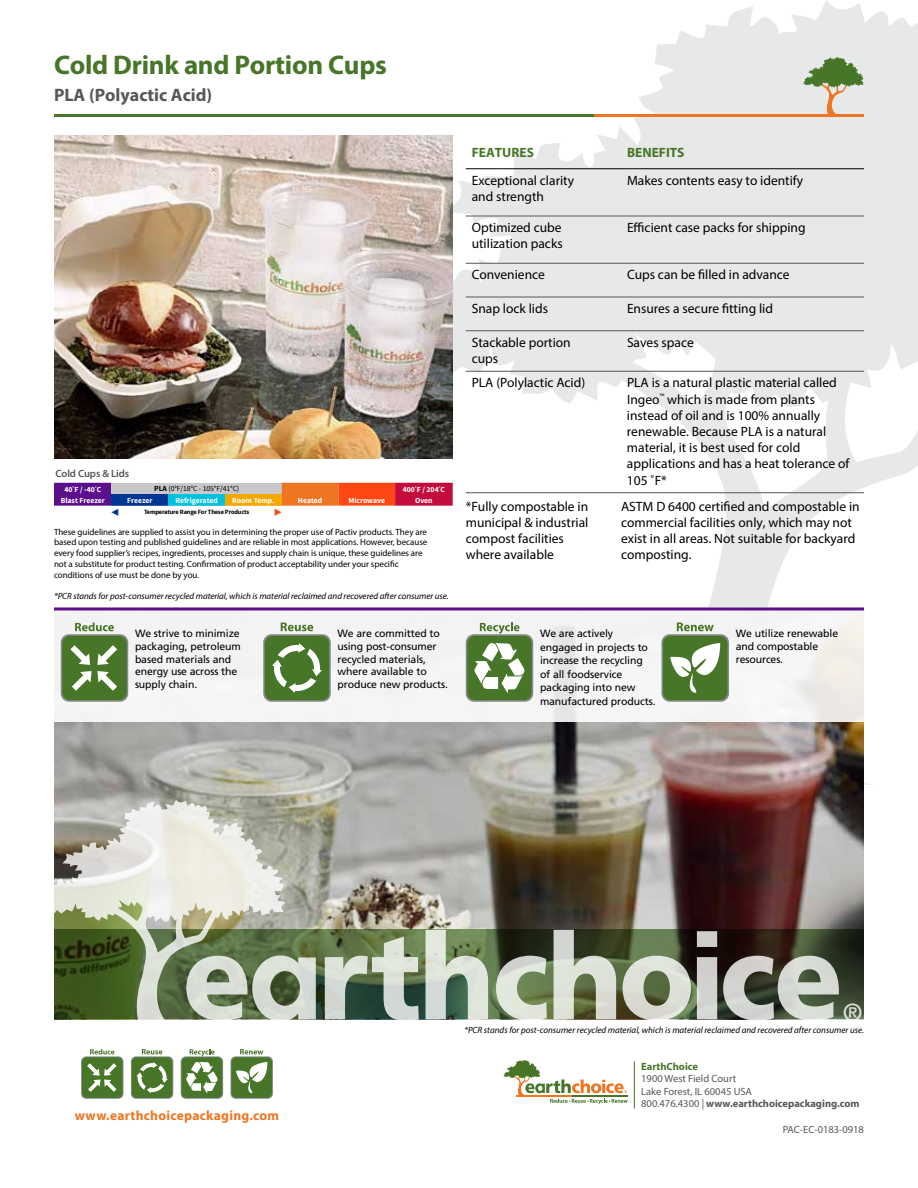
<style>
.page{position:relative;width:918px;height:1188px;background:#fff}
.page>*{position:absolute;margin:0;border:0;box-sizing:border-box;transform-origin:0 0}
.t1{font:700 27px "Myriad Pro";letter-spacing:-.01em;color:#487629}
.t2{font:24.75px "Frutiger";color:#fff}
.t3{font:700 18px "Myriad Pro";color:#555759}
.t4{font:13.5px/16.2px "Myriad Pro";color:#000}
.t5{font:700 13.5px "Myriad Pro";letter-spacing:.02em;color:#ee7623}
.t6{font:700 13.5px "Myriad Pro";color:#487629}
.t7{font:700 12.75px "Source Sans Pro";color:#003595}
.t8{font:700 12.75px "Source Sans Pro";color:#ff4713}
.t9{font:10.5px/12.6px "Frutiger";letter-spacing:-.01em;color:#000}
.t10{font:10.5px/12.6px "Myriad Pro";color:#555759}
.t11{font:600 10.5px "Myriad Pro";letter-spacing:-.01em;color:#555759}
.t12{font:700 10.5px "Myriad Pro";color:#487629}
.t13{font:9px/10.8px "Myriad Pro";letter-spacing:-.005em;color:#000}
.t14{font:italic 9px "Myriad Pro";letter-spacing:-.005em;color:#000}
.t15{font:700 7.65px "Source Sans Pro";color:#fff}
.t16{font:7.65px "Source Sans Pro";letter-spacing:-.01em;color:#000}
.t17{font:700 6.45px "Source Sans Pro";letter-spacing:-.025em;color:#000}
.t18{font:3.75px "Frutiger";color:#ee7623}
.s1{font-family:"Avenir Next";font-weight:400}
.s2{font-weight:700}
</style>
<div class="page">
<svg style="left:566px;top:411px;width:352px;height:374px"></svg>
<svg style="left:378px;top:0;width:540px;height:411px;fill:#e7e8e8"></svg>
<img style="left:54px;top:722px;width:810px;height:207px">
<div style="left:54px;top:608px;width:810px;height:114px;background:linear-gradient(to right,#f3f4f4,#f4f3f2)"></div>
<svg style="left:316px;top:929px;width:548px;height:90px;background:#3c462c"></svg>
<svg style="left:54px;top:800px;width:262px;height:219px;background:#a7ae98"></svg>
<svg style="left:325px;top:937px;width:94px;height:82px;background:#8d9d89"></svg>
<svg style="left:426px;top:930px;width:62px;height:89px;background:#a8b7a4"></svg>
<svg style="left:496px;top:956px;width:51px;height:63px;background:#aab59e"></svg>
<svg style="left:554px;top:930px;width:62px;height:89px;background:#9fa492"></svg>
<svg style="left:623px;top:956px;width:68px;height:63px;background:#aab09f"></svg>
<svg style="left:697px;top:931px;width:20px;height:88px;background:#bab9b7"></svg>
<svg style="left:723px;top:956px;width:116px;height:63px;background:#979b91"></svg>
<img style="left:54px;top:135px;width:398px;height:324px">
<svg style="left:81px;top:1056px;width:43px;height:43px"></svg>
<div style="left:82px;top:1057px;width:41px;height:41px;background:#487629;border-radius:5px"></div>
<svg style="left:90px;top:1049px;width:24px;height:6px"></svg>
<svg style="left:87px;top:1063px;width:30px;height:29px"></svg>
<svg style="left:131px;top:1056px;width:42px;height:43px"></svg>
<div style="left:132px;top:1057px;width:40px;height:41px;background:#487629;border-radius:5px"></div>
<svg style="left:142px;top:1049px;width:20px;height:6px"></svg>
<svg style="left:136px;top:1062px;width:32px;height:31px"></svg>
<svg style="left:181px;top:1056px;width:42px;height:43px"></svg>
<div style="left:182px;top:1057px;width:40px;height:41px;background:#487629;border-radius:5px"></div>
<svg style="left:190px;top:1049px;width:25px;height:7px"></svg>
<svg style="left:186px;top:1062px;width:32px;height:31px"></svg>
<svg style="left:231px;top:1056px;width:42px;height:43px"></svg>
<div style="left:231px;top:1057px;width:41px;height:41px;background:#487629;border-radius:5px"></div>
<svg style="left:240px;top:1049px;width:23px;height:6px"></svg>
<svg style="left:236px;top:1062px;width:31px;height:32px"></svg>
<svg style="left:504px;top:1060px;width:124px;height:44px"></svg>
<hr style="left:634px;top:1061px;width:1px;height:47px;background:#487629">
<hr style="left:54px;top:608px;width:810px;height:3px;background:#5c0f8b">
<svg style="left:61px;top:634px;width:67px;height:68px"></svg>
<div style="left:62px;top:636px;width:65px;height:64px;background:#487629;border-radius:8px"></div>
<svg style="left:75px;top:623px;width:39px;height:8px"></svg>
<svg style="left:97px;top:645px;width:20px;height:20px"></svg>
<svg style="left:70px;top:645px;width:20px;height:20px"></svg>
<svg style="left:72px;top:671px;width:45px;height:20px"></svg>
<svg style="left:263px;top:634px;width:68px;height:68px"></svg>
<div style="left:265px;top:636px;width:64px;height:64px;background:#487629;border-radius:8px"></div>
<svg style="left:281px;top:622px;width:32px;height:9px"></svg>
<svg style="left:272px;top:643px;width:50px;height:50px"></svg>
<svg style="left:466px;top:634px;width:67px;height:68px"></svg>
<div style="left:467px;top:636px;width:65px;height:64px;background:#487629;border-radius:8px"></div>
<svg style="left:480px;top:622px;width:40px;height:12px"></svg>
<svg style="left:475px;top:643px;width:49px;height:50px"></svg>
<svg style="left:662px;top:634px;width:67px;height:68px"></svg>
<div style="left:663px;top:636px;width:65px;height:64px;background:#487629;border-radius:8px"></div>
<svg style="left:677px;top:622px;width:37px;height:9px"></svg>
<svg style="left:670px;top:643px;width:50px;height:50px"></svg>
<svg style="left:803px;top:57px;width:61px;height:58px;background:#b4bb9d"></svg>
<hr style="left:54px;top:115px;width:540px;height:2px;background:#487629">
<hr style="left:594px;top:115px;width:270px;height:2px;background:#ee7623">
<svg style="left:54px;top:483px;width:399px;height:23px;background:#ab696b"></svg>
<hr style="left:466px;top:216px;width:155px;height:1px;background:#555759">
<hr style="left:621px;top:216px;width:243px;height:1px;background:#555759">
<hr style="left:466px;top:263px;width:155px;height:1px;background:#555759">
<hr style="left:621px;top:263px;width:243px;height:1px;background:#555759">
<hr style="left:466px;top:297px;width:155px;height:1px;background:#555759">
<hr style="left:621px;top:297px;width:243px;height:1px;background:#555759">
<hr style="left:466px;top:330px;width:155px;height:1px;background:#555759">
<hr style="left:621px;top:330px;width:243px;height:1px;background:#555759">
<hr style="left:466px;top:371px;width:155px;height:1px;background:#555759">
<hr style="left:621px;top:371px;width:243px;height:1px;background:#555759">
<hr style="left:466px;top:492px;width:155px;height:1px;background:#555759">
<hr style="left:621px;top:492px;width:243px;height:1px;background:#555759">
<hr style="left:466px;top:168px;width:155px;height:1px;background:#000">
<hr style="left:621px;top:168px;width:243px;height:1px;background:#000">
<h1 class="t1" style="left:54px;top:48px;width:334px">Cold Drink and Portion Cups</h1>
<h3 class="t3" style="left:54px;top:83px;width:160px">PLA (Polyactic Acid)</h3>
<p class="t11" style="left:56px;top:467px;width:75px">Cold Cups &amp; Lids</p>
<p class="t15" style="left:64px;top:485px;width:38px">40<span class="s1">˚</span>F / -40<span class="s1">˚</span>C</p>
<p class="t16" style="left:154px;top:484px;width:87px"><span class="s2">PLA</span> (0°F/18°C - 105°F/41°C)</p>
<p class="t15" style="left:403px;top:485px;width:44px">400<span class="s1">˚</span>F / 204<span class="s1">˚</span>C</p>
<p class="t15" style="left:61px;top:495px;width:46px">Blast Freezer</p>
<p class="t15" style="left:127px;top:495px;width:27px">Freezer</p>
<p class="t15" style="left:175px;top:495px;width:44px">Refrigerated</p>
<p class="t15" style="left:232px;top:495px;width:44px">Room Temp.</p>
<p class="t15" style="left:298px;top:495px;width:26px">Heated</p>
<p class="t15" style="left:348px;top:495px;width:38px">Microwave</p>
<p class="t15" style="left:415px;top:495px;width:19px">Oven</p>
<p class="t7" style="left:112px;top:504px;width:9px">◀</p>
<p class="t17" style="left:144px;top:508px;width:107px">Temperature Range For These Products</p>
<p class="t8" style="left:274px;top:504px;width:9px">▶</p>
<p class="t13" style="left:54px;top:526px;width:375px">These guidelines are supplied to assist you in determining the proper use of Pactiv products. They are based upon testing and published guidelines and are reliable in most applications. However, because every food supplier’s recipes, ingredients, processes and supply chain is unique, these guidelines are not a substitute for product testing. Confirmation of product acceptability under your specific conditions of use must be done by you.</p>
<p class="t14" style="left:54px;top:591px;width:396px">*PCR stands for post-consumer recycled material, which is material reclaimed and recovered after consumer use.</p>
<p class="t6" style="left:472px;top:144px;width:64px">FEATURES</p>
<p class="t6" style="left:627px;top:144px;width:59px">BENEFITS</p>
<p class="t4" style="left:472px;top:172px;width:104px">Exceptional clarity and strength</p>
<p class="t4" style="left:627px;top:172px;width:178px">Makes contents easy to identify</p>
<p class="t4" style="left:472px;top:219px;width:92px">Optimized cube utilization packs</p>
<p class="t4" style="left:627px;top:219px;width:180px">Efficient case packs for shipping</p>
<p class="t4" style="left:472px;top:267px;width:75px">Convenience</p>
<p class="t4" style="left:627px;top:267px;width:164px">Cups can be filled in advance</p>
<p class="t4" style="left:472px;top:300px;width:78px">Snap lock lids</p>
<p class="t4" style="left:627px;top:300px;width:148px">Ensures a secure fitting lid</p>
<p class="t4" style="left:472px;top:334px;width:101px">Stackable portion cups</p>
<p class="t4" style="left:627px;top:334px;width:68px">Saves space</p>
<p class="t4" style="left:472px;top:375px;width:115px">PLA (Polylactic Acid)</p>
<p class="t4" style="left:627px;top:375px;width:224px">PLA is a natural plastic material called<br>Ingeo<sup>™</sup> which is made from plants instead of oil and is 100% annually renewable. Because PLA is a natural material, it is best used for cold applications and has a heat tolerance of<br>105 ˚F*</p>
<p class="t4" style="left:466px;top:498px;width:124px">*Fully compostable in municipal &amp; industrial compost facilities where available</p>
<p class="t4" style="left:621px;top:498px;width:240px">ASTM D 6400 certified and compostable in commercial facilities only, which may not exist in all areas. Not suitable for backyard composting.</p>
<p class="t9" style="left:135px;top:627px;width:107px">We strive to minimize packaging, petroleum based materials and energy use across the supply chain.</p>
<p class="t9" style="left:338px;top:627px;width:112px">We are committed to using post-consumer recycled materials, where available to produce new products.</p>
<p class="t9" style="left:540px;top:627px;width:117px;line-height:13.5px">We are actively engaged in projects to increase the recycling of all foodservice packaging into new manufactured products.</p>
<p class="t9" style="left:736px;top:627px;width:104px">We utilize renewable and compostable resources.</p>
<h2 class="t2" style="left:843px;top:997px;width:21px">®</h2>
<p class="t5" style="left:75px;top:1106px;width:206px">www.earthchoicepackaging.com</p>
<p class="t14" style="left:464px;top:1024px;width:401px">*PCR stands for post-consumer recycled material, which is material reclaimed and recovered after consumer use.</p>
<p class="t18" style="left:624px;top:1090px;width:4px">®</p>
<p class="t12" style="left:641px;top:1059px;width:58px">EarthChoice</p>
<p class="t10" style="left:641px;top:1072px;width:220px">1900 West Field Court<br>Lake Forest, IL 60045 USA<br>800.476.4300 | <span class="s2">www.earthchoicepackaging.com</span></p>
<p class="t10" style="left:783px;top:1123px;width:83px">PAC-EC-0183-0918</p>
</div>
